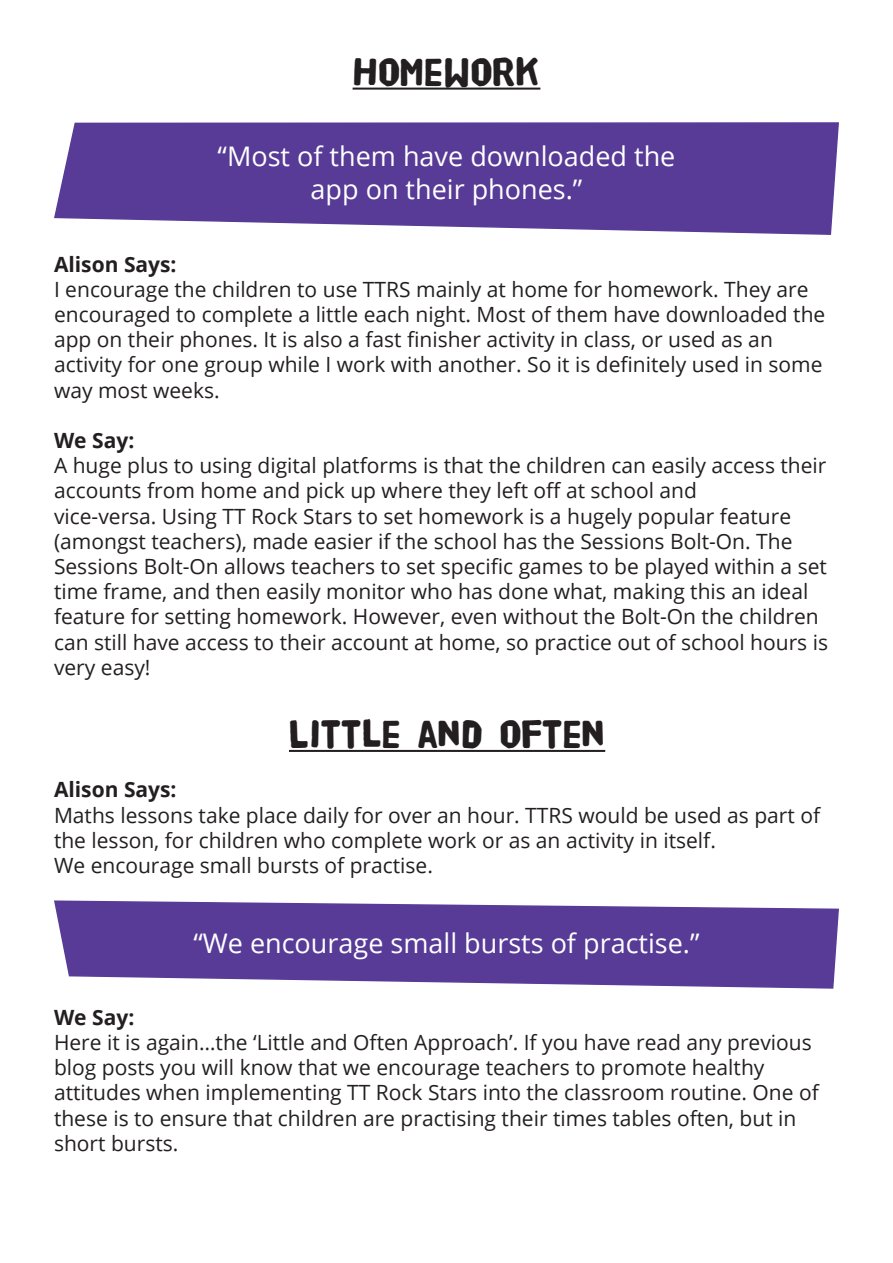
<style>
.page{position:relative;width:893px;height:1263px;background:#fff}
.page>*{position:absolute;margin:0;border:0;box-sizing:border-box;transform-origin:0 0}
.t1{font:40.5px "HVD Poster Clean";color:#231f20}
.t2{font:27px/32.4px "Open Sans";color:#fff;text-align:center}
.t3{font:21px/25.2px "Open Sans";color:#231f20}
.t4{font:700 21px "Open Sans";color:#231f20}
</style>
<div class="page">
<svg style="left:54px;top:900px;width:785px;height:89px;background:#6d55a5"></svg>
<svg style="left:54px;top:122px;width:785px;height:113px;background:#664da0"></svg>
<hr style="left:353px;top:88px;width:187px;height:2px;background:#231f20">
<hr style="left:289px;top:750px;width:316px;height:2px;background:#231f20">
<h1 class="t1" style="left:353px;top:53px;width:189px">HOMEWORK</h1>
<p class="t2" style="left:218px;top:140px;width:459px">“Most of them have downloaded the app on their phones.”</p>
<p class="t4" style="left:54px;top:249px;width:124px">Alison Says:</p>
<p class="t3" style="left:54px;top:276px;width:773px">I encourage the children to use TTRS mainly at home for homework. They are encouraged to complete a little each night. Most of them have downloaded the app on their phones. It is also a fast finisher activity in class, or used as an activity for one group while I work with another. So it is definitely used in some way most weeks.</p>
<p class="t4" style="left:54px;top:426px;width:82px">We Say:</p>
<p class="t3" style="left:54px;top:452px;width:776px">A huge plus to using digital platforms is that the children can easily access their accounts from home and pick up where they left off at school and<br>vice-versa. Using TT Rock Stars to set homework is a hugely popular feature (amongst teachers), made easier if the school has the Sessions Bolt-On. The Sessions Bolt-On allows teachers to set specific games to be played within a set time frame, and then easily monitor who has done what, making this an ideal feature for setting homework. However, even without the Bolt-On the children can still have access to their account at home, so practice out of school hours is very easy!</p>
<h1 class="t1" style="left:289px;top:716px;width:318px">LITTLE AND OFTEN</h1>
<p class="t4" style="left:54px;top:775px;width:124px">Alison Says:</p>
<p class="t3" style="left:54px;top:802px;width:768px">Maths lessons take place daily for over an hour. TTRS would be used as part of the lesson, for children who complete work or as an activity in itself.<br>We encourage small bursts of practise.</p>
<p class="t2" style="left:193px;top:926px;width:508px">“We encourage small bursts of practise.”</p>
<p class="t4" style="left:54px;top:1002px;width:82px">We Say:</p>
<p class="t3" style="left:54px;top:1029px;width:766px">Here it is again…the ‘Little and Often Approach’. If you have read any previous blog posts you will know that we encourage teachers to promote healthy attitudes when implementing TT Rock Stars into the classroom routine. One of these is to ensure that children are practising their times tables often, but in short bursts.</p>
</div>
